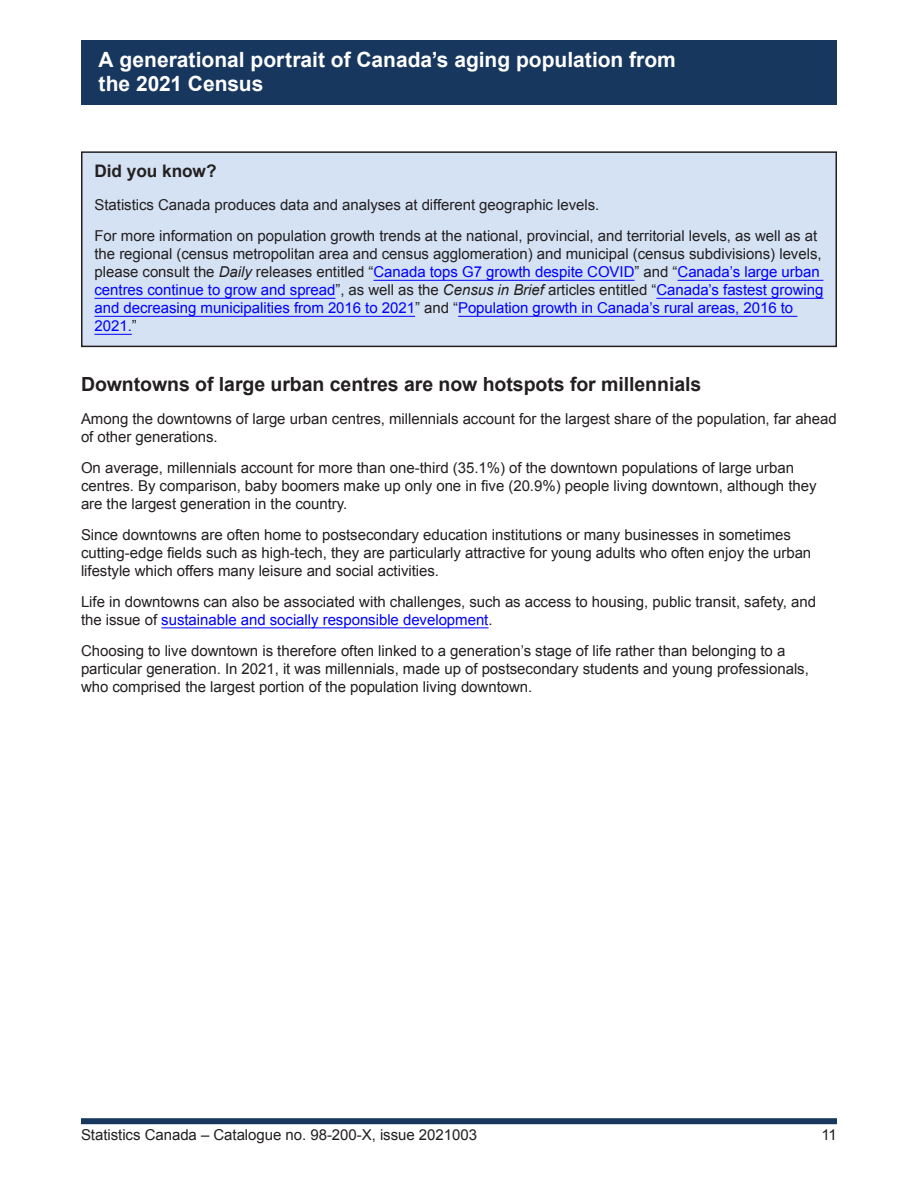
<style>
.page{position:relative;width:918px;height:1188px;background:#fff}
.page>*{position:absolute;margin:0;border:0;box-sizing:border-box;transform-origin:0 0}
.t1{font:700 21px/24px "Arial";color:#fff}
.t2{font:700 19.5px "Arial";letter-spacing:-.005em;color:#231f20}
.t3{font:700 17.25px "Arial";letter-spacing:-.005em;color:#231f20}
.t4{font:15px/18px "Arial";letter-spacing:-.005em;color:#231f20}
.t5{font:15px/18px "Arial";letter-spacing:-.005em;color:#00f}
.s1{color:#231f20}
.s2{font-style:italic;color:#231f20}
.s3{color:#00f}
</style>
<div class="page">
<div style="left:81px;top:40px;width:756px;height:65px;background:#17375e"></div>
<div style="left:81px;top:1118px;width:756px;height:6px;background:#17375e"></div>
<hr style="left:161px;top:628px;width:328px;height:1px;background:#00f">
<div style="left:82px;top:152px;width:754px;height:194px;background:#d4e2f4"></div>
<hr style="left:374px;top:280px;width:261px;height:1px;background:#00f">
<hr style="left:678px;top:280px;width:146px;height:1px;background:#00f">
<hr style="left:94px;top:298px;width:241px;height:1px;background:#00f">
<hr style="left:656px;top:298px;width:168px;height:1px;background:#00f">
<hr style="left:94px;top:316px;width:321px;height:1px;background:#00f">
<hr style="left:458px;top:316px;width:339px;height:1px;background:#00f">
<hr style="left:94px;top:334px;width:38px;height:1px;background:#00f">
<div style="left:81px;top:151px;width:756px;height:196px;border:2px solid #231f20"></div>
<h1 class="t1" style="left:99px;top:48px;width:579px">A generational portrait of Canada’s aging population from the 2021 Census</h1>
<p class="t3" style="left:94px;top:160px;width:124px">Did you know?</p>
<p class="t4" style="left:94px;top:190px;width:724px;line-height:31px">Statistics Canada produces data and analyses at different geographic levels.<br>For more information on population growth trends at the national, provincial, and territorial levels, as well as at</p>
<p class="t5" style="left:94px;top:245px;width:730px"><span class="s1">the regional (census metropolitan area and census agglomeration) and municipal (census subdivisions) levels, please consult the</span> <span class="s2">Daily</span> <span class="s1">releases entitled “</span>Canada tops G7 growth despite COVID<span class="s1">” and “</span>Canada’s large urban centres continue to grow and spread<span class="s1">”, as well as the</span> <span class="s2">Census in Brief</span> <span class="s1">articles entitled “</span>Canada’s fastest growing and decreasing municipalities from 2016 to 2021<span class="s1">” and “</span>Population growth in Canada’s rural areas, 2016 to 2021.<span class="s1">”</span></p>
<h2 class="t2" style="left:81px;top:371px;width:622px">Downtowns of large urban centres are now hotspots for millennials</h2>
<p class="t4" style="left:81px;top:410px;width:757px">Among the downtowns of large urban centres, millennials account for the largest share of the population, far ahead of other generations.</p>
<p class="t4" style="left:81px;top:459px;width:737px">On average, millennials account for more than one-third (35.1%) of the downtown populations of large urban centres. By comparison, baby boomers make up only one in five (20.9%) people living downtown, although they are the largest generation in the country.</p>
<p class="t4" style="left:81px;top:526px;width:732px">Since downtowns are often home to postsecondary education institutions or many businesses in sometimes cutting-edge fields such as high-tech, they are particularly attractive for young adults who often enjoy the urban lifestyle which offers many leisure and social activities.</p>
<p class="t4" style="left:81px;top:593px;width:737px">Life in downtowns can also be associated with challenges, such as access to housing, public transit, safety, and the issue of <span class="s3">sustainable and socially responsible development</span>.</p>
<p class="t4" style="left:81px;top:642px;width:729px">Choosing to live downtown is therefore often linked to a generation’s stage of life rather than belonging to a particular generation. In 2021, it was millennials, made up of postsecondary students and young professionals, who comprised the largest portion of the population living downtown.</p>
<p class="t4" style="left:81px;top:1126px;width:398px">Statistics Canada – Catalogue no. 98-200-X, issue 2021003</p>
<p class="t4" style="left:821px;top:1126px;width:17px">11</p>
</div>
